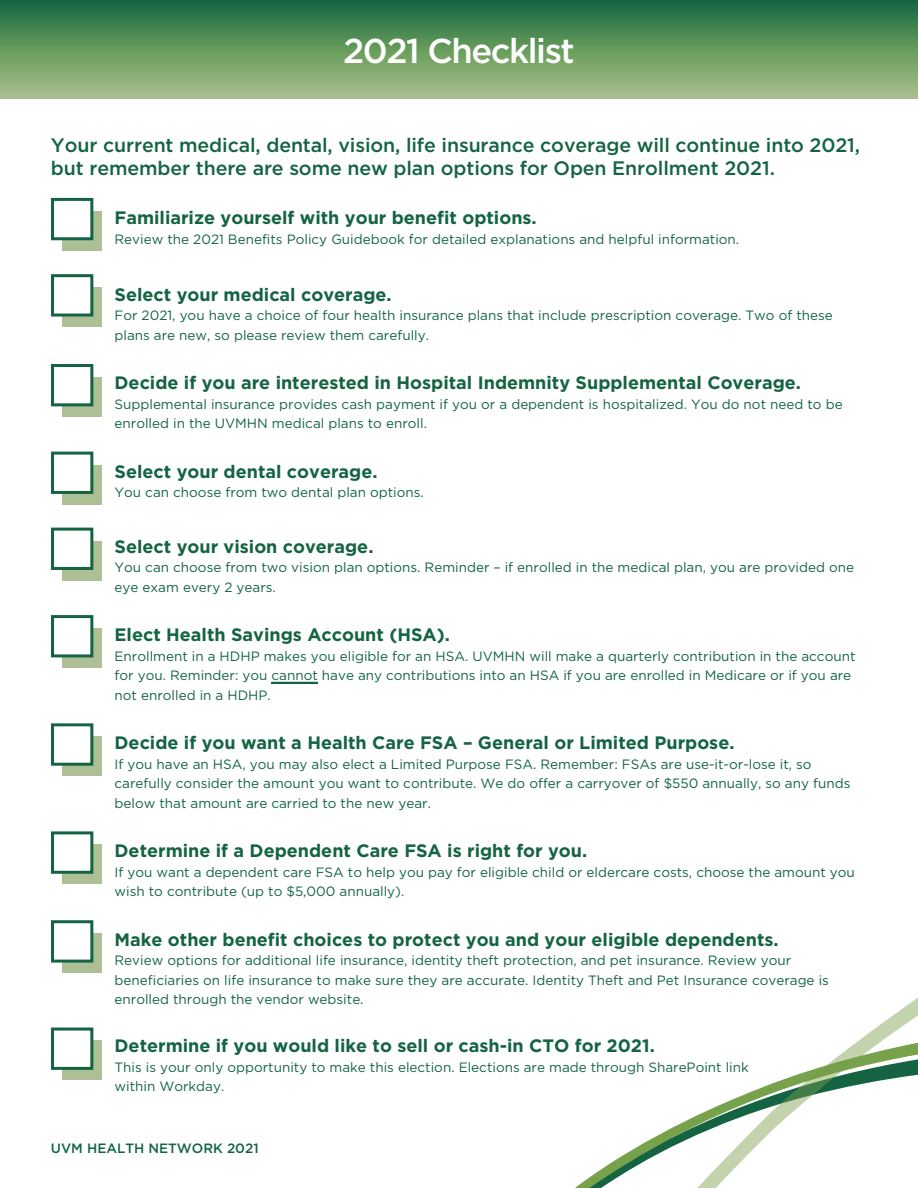
<style>
.page{position:relative;width:918px;height:1188px;background:#fff}
.page>*{position:absolute;margin:0;border:0;box-sizing:border-box;transform-origin:0 0}
.t1{font:500 34.5px "Gotham";letter-spacing:-.04em;color:#fff}
.t2{font:500 19.5px/22.5px "Gotham";letter-spacing:-.005em;color:#146444}
.t3{font:700 18px "Gotham";color:#146444}
.t4{font:13.5px/19.5px "Gotham";color:#146444}
.t5{font:500 13.5px "Gotham";color:#146444}
</style>
<div class="page">
<div style="left:0;top:0;width:918px;height:99px;background:linear-gradient(to bottom,#17693c,#afc489)"></div>
<svg style="left:585px;top:998px;width:333px;height:190px"></svg>
<div style="left:62px;top:211px;width:39px;height:40px;background:#adbf94"></div>
<div style="left:51px;top:198px;width:42px;height:42px;background:#fff;border:3px solid #146444"></div>
<div style="left:62px;top:287px;width:39px;height:40px;background:#adbf94"></div>
<div style="left:51px;top:274px;width:42px;height:43px;background:#fff;border:3px solid #146444"></div>
<div style="left:62px;top:377px;width:39px;height:40px;background:#adbf94"></div>
<div style="left:51px;top:364px;width:42px;height:42px;background:#fff;border:3px solid #146444"></div>
<div style="left:62px;top:465px;width:39px;height:39px;background:#adbf94"></div>
<div style="left:51px;top:452px;width:42px;height:42px;background:#fff;border:3px solid #146444"></div>
<div style="left:62px;top:541px;width:39px;height:39px;background:#adbf94"></div>
<div style="left:51px;top:528px;width:42px;height:42px;background:#fff;border:3px solid #146444"></div>
<div style="left:62px;top:628px;width:39px;height:40px;background:#adbf94"></div>
<div style="left:51px;top:615px;width:42px;height:42px;background:#fff;border:3px solid #146444"></div>
<div style="left:62px;top:737px;width:39px;height:39px;background:#adbf94"></div>
<div style="left:51px;top:723px;width:42px;height:43px;background:#fff;border:3px solid #146444"></div>
<div style="left:62px;top:845px;width:39px;height:39px;background:#adbf94"></div>
<div style="left:51px;top:831px;width:42px;height:43px;background:#fff;border:3px solid #146444"></div>
<div style="left:62px;top:934px;width:39px;height:39px;background:#adbf94"></div>
<div style="left:51px;top:920px;width:42px;height:43px;background:#fff;border:3px solid #146444"></div>
<div style="left:62px;top:1041px;width:39px;height:39px;background:#adbf94"></div>
<div style="left:51px;top:1028px;width:42px;height:42px;background:#fff;border:3px solid #146444"></div>
<hr style="left:271px;top:682px;width:47px;height:1px;background:#146444">
<h1 class="t1" style="left:343px;top:31px;width:233px">2021 Checklist</h1>
<h2 class="t2" style="left:51px;top:134px;width:811px">Your current medical, dental, vision, life insurance coverage will continue into 2021, but remember there are some new plan options for Open Enrollment 2021.</h2>
<h3 class="t3" style="left:115px;top:208px;width:424px">Familiarize yourself with your benefit options.</h3>
<p class="t4" style="left:115px;top:229px;width:626px">Review the 2021 Benefits Policy Guidebook for detailed explanations and helpful information.</p>
<h3 class="t3" style="left:115px;top:284px;width:279px">Select your medical coverage.</h3>
<p class="t4" style="left:115px;top:306px;width:720px">For 2021, you have a choice of four health insurance plans that include prescription coverage. Two of these plans are new, so please review them carefully.</p>
<h3 class="t3" style="left:115px;top:373px;width:688px">Decide if you are interested in Hospital Indemnity Supplemental Coverage.</h3>
<p class="t4" style="left:115px;top:394px;width:730px">Supplemental insurance provides cash payment if you or a dependent is hospitalized. You do not need to be enrolled in the UVMHN medical plans to enroll.</p>
<h3 class="t3" style="left:115px;top:461px;width:264px">Select your dental coverage.</h3>
<p class="t4" style="left:115px;top:483px;width:311px">You can choose from two dental plan options.</p>
<h3 class="t3" style="left:115px;top:536px;width:260px">Select your vision coverage.</h3>
<p class="t4" style="left:115px;top:558px;width:741px">You can choose from two vision plan options. Reminder – if enrolled in the medical plan, you are provided one eye exam every 2 years.</p>
<h3 class="t3" style="left:115px;top:625px;width:337px">Elect Health Savings Account (HSA).</h3>
<p class="t4" style="left:115px;top:646px;width:742px">Enrollment in a HDHP makes you eligible for an HSA. UVMHN will make a quarterly contribution in the account for you. Reminder: you cannot have any contributions into an HSA if you are enrolled in Medicare or if you are not enrolled in a HDHP.</p>
<h3 class="t3" style="left:115px;top:733px;width:621px">Decide if you want a Health Care FSA – General or Limited Purpose.</h3>
<p class="t4" style="left:115px;top:754px;width:737px">If you have an HSA, you may also elect a Limited Purpose FSA. Remember: FSAs are use-it-or-lose it, so carefully consider the amount you want to contribute. We do offer a carryover of $550 annually, so any funds below that amount are carried to the new year.</p>
<h3 class="t3" style="left:115px;top:841px;width:474px">Determine if a Dependent Care FSA is right for you.</h3>
<p class="t4" style="left:115px;top:862px;width:742px">If you want a dependent care FSA to help you pay for eligible child or eldercare costs, choose the amount you wish to contribute (up to $5,000 annually).</p>
<h3 class="t3" style="left:115px;top:929px;width:666px">Make other benefit choices to protect you and your eligible dependents.</h3>
<p class="t4" style="left:115px;top:951px;width:716px">Review options for additional life insurance, identity theft protection, and pet insurance. Review your beneficiaries on life insurance to make sure they are accurate. Identity Theft and Pet Insurance coverage is enrolled through the vendor website.</p>
<h3 class="t3" style="left:115px;top:1036px;width:542px">Determine if you would like to sell or cash-in CTO for 2021.</h3>
<p class="t4" style="left:115px;top:1057px;width:636px">This is your only opportunity to make this election. Elections are made through SharePoint link within Workday.</p>
<p class="t5" style="left:51px;top:1140px;width:209px">UVM HEALTH NETWORK 2021</p>
</div>
